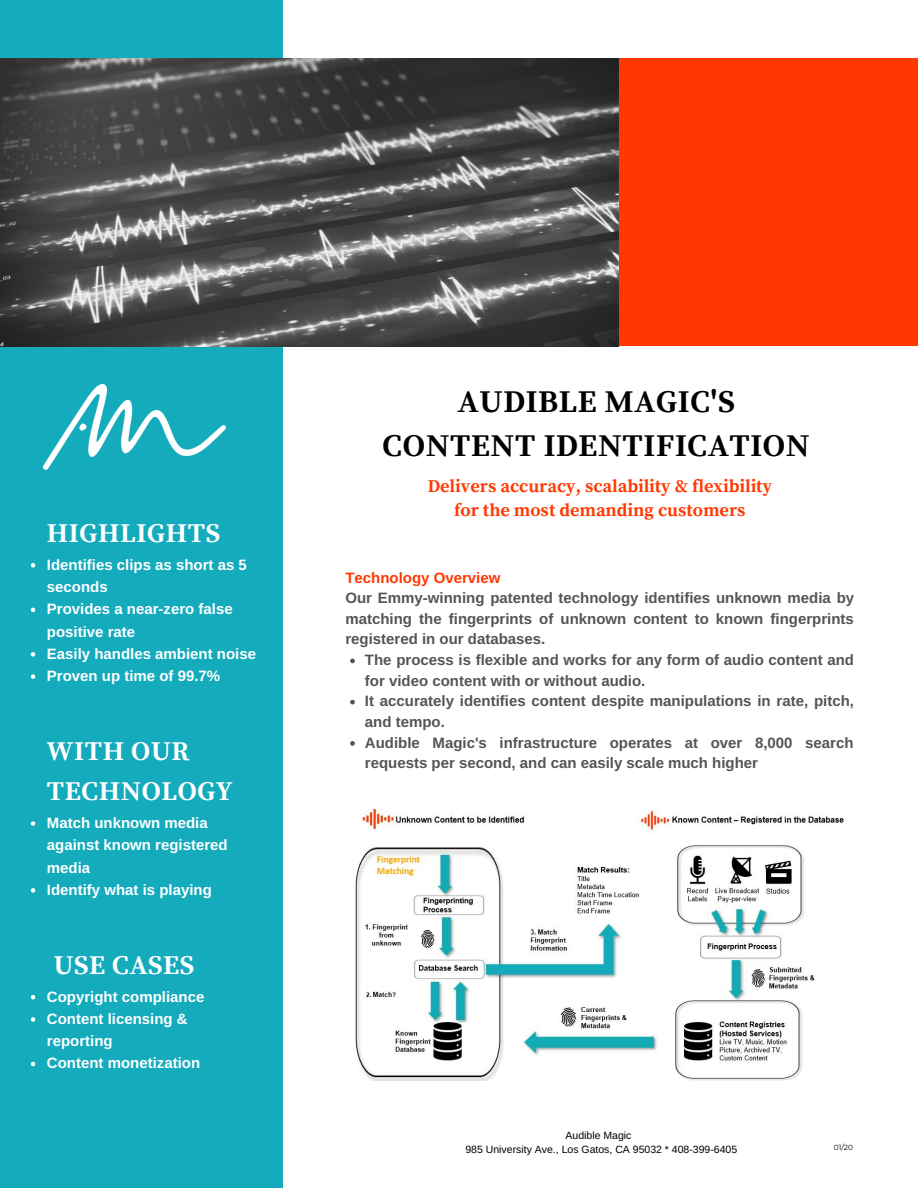
<style>
.page{position:relative;width:918px;height:1188px;background:#fff}
.page>*{position:absolute;margin:0;border:0;box-sizing:border-box;transform-origin:0 0}
.t1{font:700 31.5px/43.5px "Source Serif Pro";letter-spacing:.02em;color:#000;text-align:center}
.t2{font:700 27px/40px "Source Serif Pro";letter-spacing:.02em;color:#fff}
.t3{font:700 18px/24.8px "Source Serif Pro";color:#ff3801;text-align:center}
.t4{font:700 15px/20.7px "Arimo";color:#545454}
.t5{font:700 15px/22.2px "Arimo";color:#fff}
.t6{font:700 15px "Arimo";color:#ff3801}
.t7{font:10.5px/14.7px "Arimo";color:#000;text-align:center}
.t8{font:7.5px "Montserrat";color:#000}
</style>
<div class="page">
<div style="left:0;top:0;width:283px;height:1188px;background:#14abbd"></div>
<div style="left:619px;top:58px;width:299px;height:288px;background:#ff3801"></div>
<img style="left:0;top:58px;width:619px;height:288px">
<img style="left:44px;top:385px;width:181px;height:84px">
<svg style="left:31px;top:563px;width:4px;height:5px"></svg>
<svg style="left:31px;top:608px;width:4px;height:4px"></svg>
<svg style="left:31px;top:652px;width:4px;height:5px"></svg>
<svg style="left:31px;top:674px;width:4px;height:5px"></svg>
<svg style="left:31px;top:821px;width:4px;height:5px"></svg>
<svg style="left:31px;top:888px;width:4px;height:5px"></svg>
<svg style="left:31px;top:995px;width:4px;height:4px"></svg>
<svg style="left:31px;top:1017px;width:4px;height:5px"></svg>
<svg style="left:31px;top:1062px;width:4px;height:4px"></svg>
<svg style="left:350px;top:659px;width:5px;height:4px"></svg>
<svg style="left:350px;top:700px;width:5px;height:4px"></svg>
<svg style="left:350px;top:741px;width:5px;height:5px"></svg>
<img style="left:355px;top:808px;width:489px;height:272px">
<h2 class="t2" style="left:47px;top:514px;width:175px">HIGHLIGHTS</h2>
<p class="t5" style="left:47px;top:553px;width:211px">Identifies clips as short as 5 seconds<br>Provides a near-zero false positive rate<br>Easily handles ambient noise<br>Proven up time of 99.7%</p>
<h2 class="t2" style="left:47px;top:732px;width:187px">WITH OUR<br>TECHNOLOGY</h2>
<p class="t5" style="left:47px;top:812px;width:182px">Match unknown media against known registered media<br>Identify what is playing</p>
<h2 class="t2" style="left:53px;top:946px;width:142px">USE CASES</h2>
<p class="t5" style="left:47px;top:985px;width:159px">Copyright compliance<br>Content licensing &amp; reporting<br>Content monetization</p>
<h1 class="t1" style="left:383px;top:381px;width:429px">AUDIBLE MAGIC'S<br>CONTENT IDENTIFICATION</h1>
<p class="t3" style="left:428px;top:474px;width:346px">Delivers accuracy, scalability &amp; flexibility for the most demanding customers</p>
<p class="t6" style="left:345px;top:569px;width:156px">Technology Overview</p>
<p class="t4" style="left:345px;top:588px;width:510px;text-align:justify">Our Emmy-winning patented technology identifies unknown media by matching the fingerprints of unknown content to known fingerprints registered in our databases.</p>
<p class="t4" style="left:365px;top:650px;width:491px">The process is flexible and works for any form of audio content and for video content with or without audio.<br>It accurately identifies content despite manipulations in rate, pitch, and tempo.<br>Audible Magic's infrastructure operates at over 8,000 search requests per second, and can easily scale much higher</p>
<p class="t7" style="left:465px;top:1128px;width:273px">Audible Magic<br>985 University Ave., Los Gatos, CA 95032 * 408-399-6405</p>
<p class="t8" style="left:834px;top:1143px;width:21px">01/20</p>
</div>
